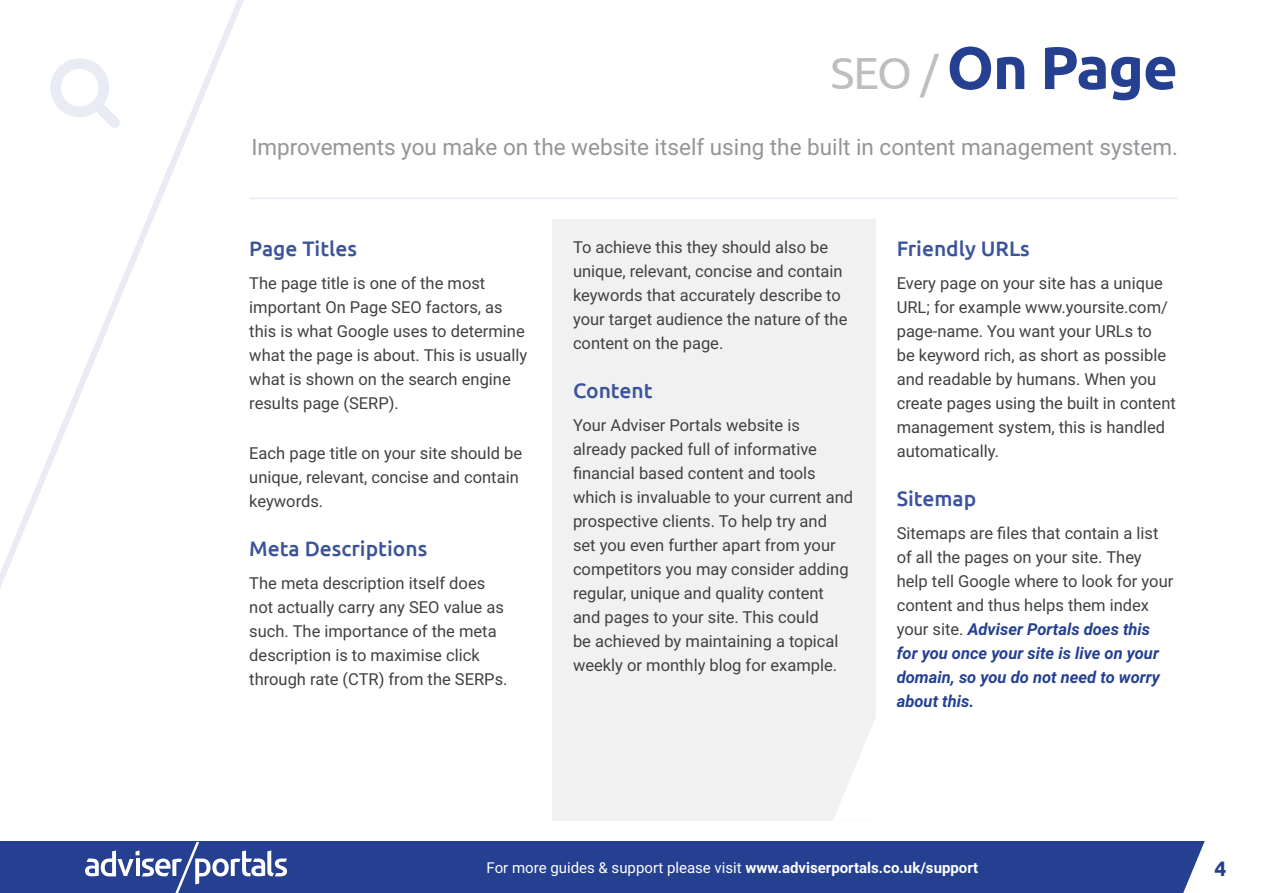
<style>
.page{position:relative;width:1263px;height:893px;background:#fff}
.page>*{position:absolute;margin:0;border:0;box-sizing:border-box;transform-origin:0 0}
.t1{font:700 60px "Ubuntu";letter-spacing:-.02em;color:#254090}
.t2{font:22.5px "Roboto";color:#939598}
.t3{font:500 21px "Ubuntu";color:#3b539b}
.t4{font:700 21px "Ubuntu";color:#254090}
.t5{font:16.5px/24px "Roboto";color:#414042}
.t6{font:15px "Roboto";color:#fff}
.s1{font-weight:400;font-size:45px;color:#bcbec0}
.s2{font-weight:700;font-style:italic;color:#254090}
.s3{font-weight:700}
</style>
<div class="page">
<div style="left:0;top:842px;width:1263px;height:51px;background:#254090"></div>
<svg style="left:249px;top:850px;width:38px;height:27px"></svg>
<svg style="left:1183px;top:841px;width:80px;height:52px;background:#e1e4ef"></svg>
<div style="left:552px;top:219px;width:323px;height:602px;background:#f1f1f2"></div>
<hr style="left:249px;top:198px;width:929px;height:1px;background:#e9ecf4">
<svg style="left:834px;top:530px;width:42px;height:290px"></svg>
<svg style="left:0;top:0;width:249px;height:893px"></svg>
<svg style="left:50px;top:57px;width:70px;height:71px"></svg>
<h1 class="t1" style="left:831px;top:31px;width:349px"><span class="s1">SEO /</span> On Page</h1>
<h2 class="t2" style="left:251px;top:131px;width:928px">Improvements you make on the website itself using the built in content management system.</h2>
<p class="t3" style="left:249px;top:236px;width:109px">Page Titles</p>
<p class="t5" style="left:249px;top:270px;width:280px">The page title is one of the most important On Page SEO factors, as this is what Google uses to determine what the page is about. This is usually what is shown on the search engine results page (SERP).</p>
<p class="t5" style="left:249px;top:440px;width:274px">Each page title on your site should be unique, relevant, concise and contain keywords.</p>
<p class="t3" style="left:249px;top:535px;width:179px">Meta Descriptions</p>
<p class="t5" style="left:249px;top:570px;width:260px">The meta description itself does not actually carry any SEO value as such. The importance of the meta description is to maximise click through rate (CTR) from the SERPs.</p>
<p class="t5" style="left:573px;top:234px;width:276px">To achieve this they should also be unique, relevant, concise and contain keywords that accurately describe to your target audience the nature of the content on the page.</p>
<p class="t3" style="left:573px;top:377px;width:81px">Content</p>
<p class="t5" style="left:573px;top:412px;width:282px">Your Adviser Portals website is already packed full of informative financial based content and tools which is invaluable to your current and prospective clients. To help try and set you even further apart from your competitors you may consider adding regular, unique and quality content and pages to your site. This could<br>be achieved by maintaining a topical weekly or monthly blog for example.</p>
<p class="t3" style="left:897px;top:236px;width:135px">Friendly URLs</p>
<p class="t5" style="left:897px;top:270px;width:281px">Every page on your site has a unique<br>URL; for example www.yoursite.com/ page-name. You want your URLs to<br>be keyword rich, as short as possible and readable by humans. When you create pages using the built in content management system, this is handled automatically.</p>
<p class="t3" style="left:897px;top:486px;width:81px">Sitemap</p>
<p class="t5" style="left:897px;top:520px;width:278px">Sitemaps are files that contain a list of all the pages on your site. They help tell Google where to look for your content and thus helps them index your site. <span class="s2">Adviser Portals does this for you once your site is live on your domain, so you do not need to worry about this.</span></p>
<p class="t6" style="left:487px;top:857px;width:493px">For more guides &amp; support please visit <span class="s3">www.adviserportals.co.uk/support</span></p>
<p class="t4" style="left:1214px;top:855px;width:13px">4</p>
</div>
